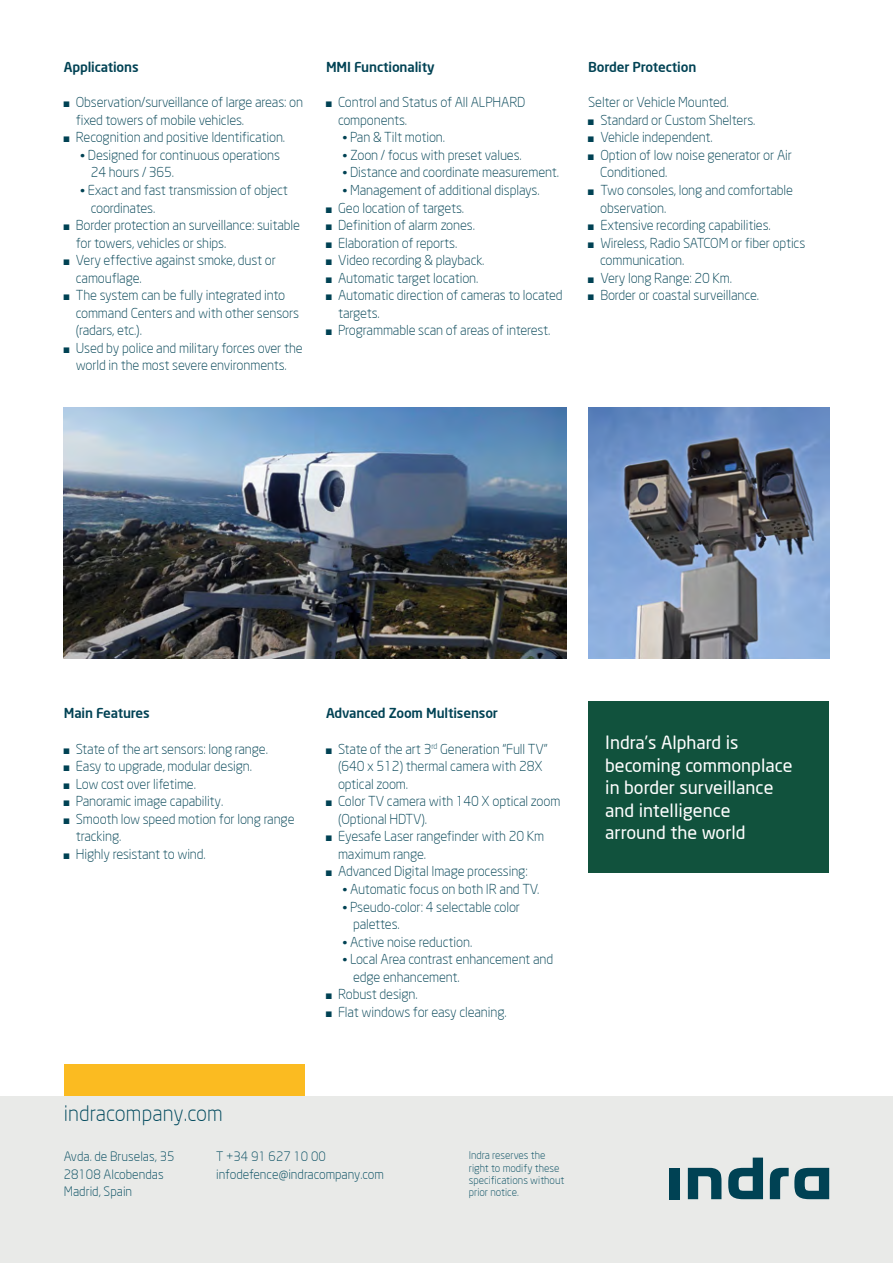
<style>
.page{position:relative;width:893px;height:1263px;background:#fff}
.page>*{position:absolute;margin:0;border:0;box-sizing:border-box;transform-origin:0 0}
.t1{font:300 21px "Neo Sans";letter-spacing:.005em;color:#00495d}
.t2{font:18px/22.5px "Neo Sans";color:#fff}
.t3{font:300 13.5px/17.5px "Neo Sans";letter-spacing:-.01em;color:#004254}
.t4{font:500 13.5px "Neo Sans";letter-spacing:-.01em;color:#004254}
.t5{font:300 12.75px/17.5px "Neo Sans";color:#00495d}
.t6{font:300 10.5px/12px "Neo Sans";color:#00495d}
.s1{font-family:"Arial Narrow";font-weight:400;font-size:12px}
.s2{font-size:12px}
</style>
<div class="page">
<div style="left:588px;top:702px;width:241px;height:171px;background:#11523d"></div>
<div style="left:0;top:1096px;width:893px;height:167px;background:#e9eae8"></div>
<div style="left:64px;top:1064px;width:241px;height:32px;background:#fbbb21"></div>
<div style="left:670px;top:1168px;width:10px;height:31px;background:#004254"></div>
<svg style="left:688px;top:1168px;width:33px;height:31px"></svg>
<svg style="left:728px;top:1157px;width:35px;height:42px"></svg>
<svg style="left:770px;top:1168px;width:59px;height:31px"></svg>
<img style="left:588px;top:407px;width:241px;height:251px">
<img style="left:64px;top:407px;width:503px;height:251px">
<p class="t4" style="left:64px;top:59px;width:76px">Applications</p>
<p class="t3" style="left:76px;top:93px;width:229px;text-indent:-12px"><span class="s1">■</span> Observation/surveillance of large areas: on fixed towers of mobile vehicles.</p>
<p class="t3" style="left:64px;top:128px;width:223px"><span class="s1">■</span> Recognition and positive Identification.</p>
<p class="t3" style="left:91px;top:146px;width:191px;text-indent:-10px"><span class="s2">•</span> Designed for continuous operations<br>24 hours / 365.</p>
<p class="t3" style="left:91px;top:181px;width:199px;text-indent:-10px"><span class="s2">•</span> Exact and fast transmission of object coordinates.</p>
<p class="t3" style="left:76px;top:216px;width:226px;text-indent:-12px"><span class="s1">■</span> Border protection an surveillance: suitable for towers, vehicles or ships.</p>
<p class="t3" style="left:76px;top:251px;width:202px;text-indent:-12px"><span class="s1">■</span> Very effective against smoke, dust or camouflage.</p>
<p class="t3" style="left:76px;top:286px;width:225px;text-indent:-12px"><span class="s1">■</span> The system can be fully integrated into command Centers and with other sensors (radars, etc.).</p>
<p class="t3" style="left:64px;top:339px;width:240px;text-align:center"><span class="s1">■</span> Used by police and military forces over the world in the most severe environments.</p>
<p class="t4" style="left:326px;top:59px;width:110px">MMI Functionality</p>
<p class="t3" style="left:338px;top:93px;width:189px;text-indent:-12px"><span class="s1">■</span> Control and Status of All ALPHARD components.</p>
<p class="t3" style="left:342px;top:128px;width:104px"><span class="s2">•</span> Pan &amp; Tilt motion.</p>
<p class="t3" style="left:342px;top:146px;width:181px"><span class="s2">•</span> Zoon / focus with preset values.</p>
<p class="t3" style="left:342px;top:164px;width:218px"><span class="s2">•</span> Distance and coordinate measurement.</p>
<p class="t3" style="left:342px;top:181px;width:199px"><span class="s2">•</span> Management of additional displays.</p>
<p class="t3" style="left:326px;top:199px;width:140px"><span class="s1">■</span> Geo location of targets.</p>
<p class="t3" style="left:326px;top:216px;width:150px"><span class="s1">■</span> Definition of alarm zones.</p>
<p class="t3" style="left:326px;top:234px;width:133px"><span class="s1">■</span> Elaboration of reports.</p>
<p class="t3" style="left:326px;top:251px;width:160px"><span class="s1">■</span> Video recording &amp; playback.</p>
<p class="t3" style="left:326px;top:269px;width:154px"><span class="s1">■</span> Automatic target location.</p>
<p class="t3" style="left:338px;top:286px;width:226px;text-indent:-12px"><span class="s1">■</span> Automatic direction of cameras to located targets.</p>
<p class="t3" style="left:326px;top:322px;width:226px"><span class="s1">■</span> Programmable scan of areas of interest.</p>
<p class="t4" style="left:588px;top:59px;width:110px">Border Protection</p>
<p class="t3" style="left:588px;top:93px;width:142px">Selter or Vehicle Mounted.</p>
<p class="t3" style="left:588px;top:111px;width:169px"><span class="s1">■</span> Standard or Custom Shelters.</p>
<p class="t3" style="left:588px;top:128px;width:126px"><span class="s1">■</span> Vehicle independent.</p>
<p class="t3" style="left:600px;top:146px;width:193px;text-indent:-12px"><span class="s1">■</span> Option of low noise generator or Air<br>Conditioned.</p>
<p class="t3" style="left:600px;top:181px;width:194px;text-indent:-12px"><span class="s1">■</span> Two consoles, long and comfortable observation.</p>
<p class="t3" style="left:588px;top:216px;width:184px"><span class="s1">■</span> Extensive recording capabilities.</p>
<p class="t3" style="left:600px;top:234px;width:207px;text-indent:-12px"><span class="s1">■</span> Wireless, Radio SATCOM or fiber optics communication.</p>
<p class="t3" style="left:588px;top:269px;width:145px"><span class="s1">■</span> Very long Range: 20 Km.</p>
<p class="t3" style="left:588px;top:286px;width:172px"><span class="s1">■</span> Border or coastal surveillance.</p>
<p class="t4" style="left:64px;top:705px;width:88px">Main Features</p>
<p class="t3" style="left:64px;top:740px;width:206px"><span class="s1">■</span> State of the art sensors: long range.</p>
<p class="t3" style="left:64px;top:757px;width:190px"><span class="s1">■</span> Easy to upgrade, modular design.</p>
<p class="t3" style="left:64px;top:775px;width:134px"><span class="s1">■</span> Low cost over lifetime.</p>
<p class="t3" style="left:64px;top:792px;width:161px"><span class="s1">■</span> Panoramic image capability.</p>
<p class="t3" style="left:76px;top:810px;width:220px;text-indent:-12px"><span class="s1">■</span> Smooth low speed motion for long range tracking.</p>
<p class="t3" style="left:64px;top:845px;width:144px"><span class="s1">■</span> Highly resistant to wind.</p>
<p class="t4" style="left:326px;top:705px;width:174px">Advanced Zoom Multisensor</p>
<p class="t3" style="left:338px;top:740px;width:211px;text-indent:-12px"><span class="s1">■</span> State of the art 3<sup>rd</sup> Generation “Full TV” (640 x 512) thermal camera with 28X optical zoom.</p>
<p class="t3" style="left:338px;top:792px;width:224px;text-indent:-12px"><span class="s1">■</span> Color TV camera with 140 X optical zoom (Optional HDTV).</p>
<p class="t3" style="left:338px;top:827px;width:208px;text-indent:-12px"><span class="s1">■</span> Eyesafe Laser rangefinder with 20 Km maximum range.</p>
<p class="t3" style="left:326px;top:863px;width:203px"><span class="s1">■</span> Advanced Digital Image processing:</p>
<p class="t3" style="left:342px;top:880px;width:198px"><span class="s2">•</span> Automatic focus on both IR and TV.</p>
<p class="t3" style="left:353px;top:898px;width:169px;text-indent:-10px"><span class="s2">•</span> Pseudo-color: 4 selectable color palettes.</p>
<p class="t3" style="left:342px;top:933px;width:131px"><span class="s2">•</span> Active noise reduction.</p>
<p class="t3" style="left:353px;top:950px;width:202px;text-indent:-10px"><span class="s2">•</span> Local Area contrast enhancement and edge enhancement.</p>
<p class="t3" style="left:326px;top:985px;width:93px"><span class="s1">■</span> Robust design.</p>
<p class="t3" style="left:326px;top:1003px;width:182px"><span class="s1">■</span> Flat windows for easy cleaning.</p>
<h1 class="t1" style="left:64px;top:1101px;width:160px">indracompany.com</h1>
<p class="t5" style="left:64px;top:1148px;width:112px">Avda. de Bruselas, 35<br>28108 Alcobendas<br>Madrid, Spain</p>
<p class="t5" style="left:216px;top:1147px;width:169px">T +34 91 627 10 00 infodefence@indracompany.com</p>
<p class="t6" style="left:469px;top:1149px;width:97px">Indra reserves the right to modify these specifications without prior notice.</p>
<h2 class="t2" style="left:605px;top:731px;width:189px">Indra’s Alphard is becoming commonplace in border surveillance and intelligence arround the world</h2>
</div>
